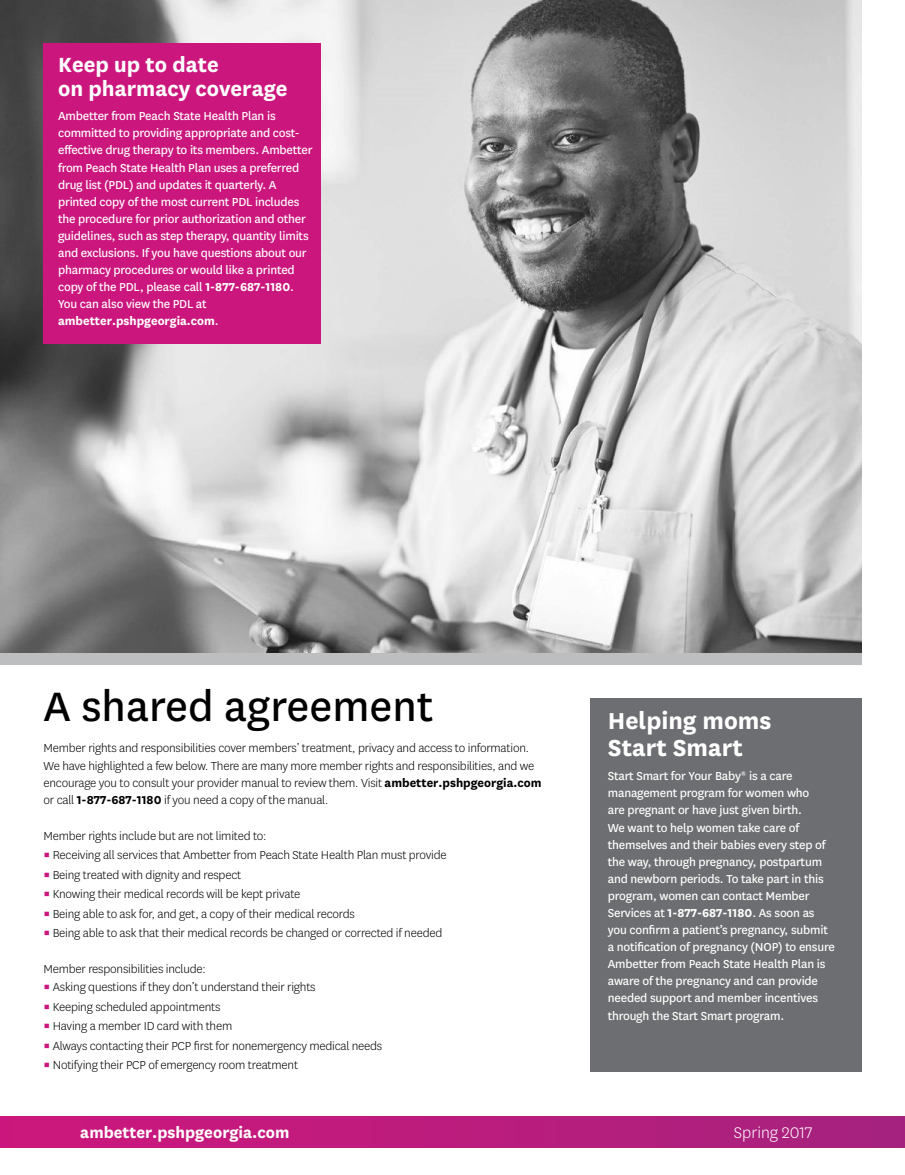
<style>
.page{position:relative;width:905px;height:1175px;background:#fff}
.page>*{position:absolute;margin:0;border:0;box-sizing:border-box;transform-origin:0 0}
.t1{font:48px "Centene Sans";color:#000}
.t2{font:700 27px/27px "Centene Sans";color:#fff}
.t3{font:700 24px/24px "Centene Sans";color:#fff}
.t4{font:700 18px "Centene Sans";color:#fff}
.t5{font:300 18px "Centene Sans";color:#fff}
.t6{font:13.5px/17.1px "Centene Sans";letter-spacing:-.015em;color:#fff}
.t7{font:300 13.5px/17.1px "Centene Sans";letter-spacing:-.015em;color:#000}
.s1{font-weight:700}
.s2{color:#cb177d}
</style>
<div class="page">
<img style="left:0;top:0;width:861px;height:653px">
<div style="left:0;top:653px;width:861px;height:12px;background:#bcbec0"></div>
<div style="left:590px;top:698px;width:271px;height:373px;background:#6d6e71"></div>
<div style="left:43px;top:43px;width:277px;height:301px;background:#cb177d"></div>
<div style="left:0;top:1116px;width:905px;height:31px;background:linear-gradient(to right,#ce177d,#a6227e)"></div>
<h2 class="t3" style="left:58px;top:51px;width:231px">Keep up to date<br>on pharmacy coverage</h2>
<p class="t6" style="left:58px;top:107px;width:256px">Ambetter from Peach State Health Plan is committed to providing appropriate and cost&shy;effective drug therapy to its members. Ambetter from Peach State Health Plan uses a preferred drug list (PDL) and updates it quarterly. A printed copy of the most current PDL includes the procedure for prior authorization and other guidelines, such as step therapy, quantity limits and exclusions. If you have questions about our pharmacy procedures or would like a printed copy of the PDL, please call <span class="s1">1-877-687-1180</span>.<br>You can also view the PDL at <span class="s1">ambetter.pshpgeorgia.com</span>.</p>
<h2 class="t1" style="left:43px;top:674px;width:391px">A shared agreement</h2>
<p class="t7" style="left:43px;top:739px;width:499px">Member rights and responsibilities cover members’ treatment, privacy and access to information.<br>We have highlighted a few below. There are many more member rights and responsibilities, and we encourage you to consult your provider manual to review them. Visit <span class="s1">ambetter.pshpgeorgia.com </span>or call <span class="s1">1-877-687-1180</span> if you need a copy of the manual.</p>
<p class="t7" style="left:43px;top:826px;width:224px">Member rights include but are not limited to:</p>
<p class="t7" style="left:43px;top:846px;width:404px"><span class="s2">▪</span> Receiving all services that Ambetter from Peach State Health Plan must provide</p>
<p class="t7" style="left:43px;top:865px;width:199px"><span class="s2">▪</span> Being treated with dignity and respect</p>
<p class="t7" style="left:43px;top:885px;width:258px"><span class="s2">▪</span> Knowing their medical records will be kept private</p>
<p class="t7" style="left:43px;top:904px;width:313px"><span class="s2">▪</span> Being able to ask for, and get, a copy of their medical records</p>
<p class="t7" style="left:43px;top:924px;width:400px"><span class="s2">▪</span> Being able to ask that their medical records be changed or corrected if needed</p>
<p class="t7" style="left:43px;top:960px;width:164px">Member responsibilities include:</p>
<p class="t7" style="left:43px;top:978px;width:274px"><span class="s2">▪</span> Asking questions if they don’t understand their rights</p>
<p class="t7" style="left:43px;top:997px;width:178px"><span class="s2">▪</span> Keeping scheduled appointments</p>
<p class="t7" style="left:43px;top:1017px;width:190px"><span class="s2">▪</span> Having a member ID card with them</p>
<p class="t7" style="left:43px;top:1036px;width:340px"><span class="s2">▪</span> Always contacting their PCP first for nonemergency medical needs</p>
<p class="t7" style="left:43px;top:1056px;width:256px"><span class="s2">▪</span> Notifying their PCP of emergency room treatment</p>
<h2 class="t2" style="left:608px;top:705px;width:165px">Helping moms<br>Start Smart</h2>
<p class="t6" style="left:607px;top:767px;width:228px">Start Smart for Your Baby<sup>®</sup> is a care management program for women who<br>are pregnant or have just given birth.<br>We want to help women take care of themselves and their babies every step of the way, through pregnancy, postpartum and newborn periods. To take part in this program, women can contact Member Services at <span class="s1">1-877-687-1180</span>. As soon as you confirm a patient’s pregnancy, submit a notification of pregnancy (NOP) to ensure Ambetter from Peach State Health Plan is aware of the pregnancy and can provide needed support and member incentives through the Start Smart program.</p>
<h3 class="t4" style="left:80px;top:1120px;width:211px">ambetter.pshpgeorgia.com</h3>
<h3 class="t5" style="left:734px;top:1121px;width:80px">Spring 2017</h3>
</div>
